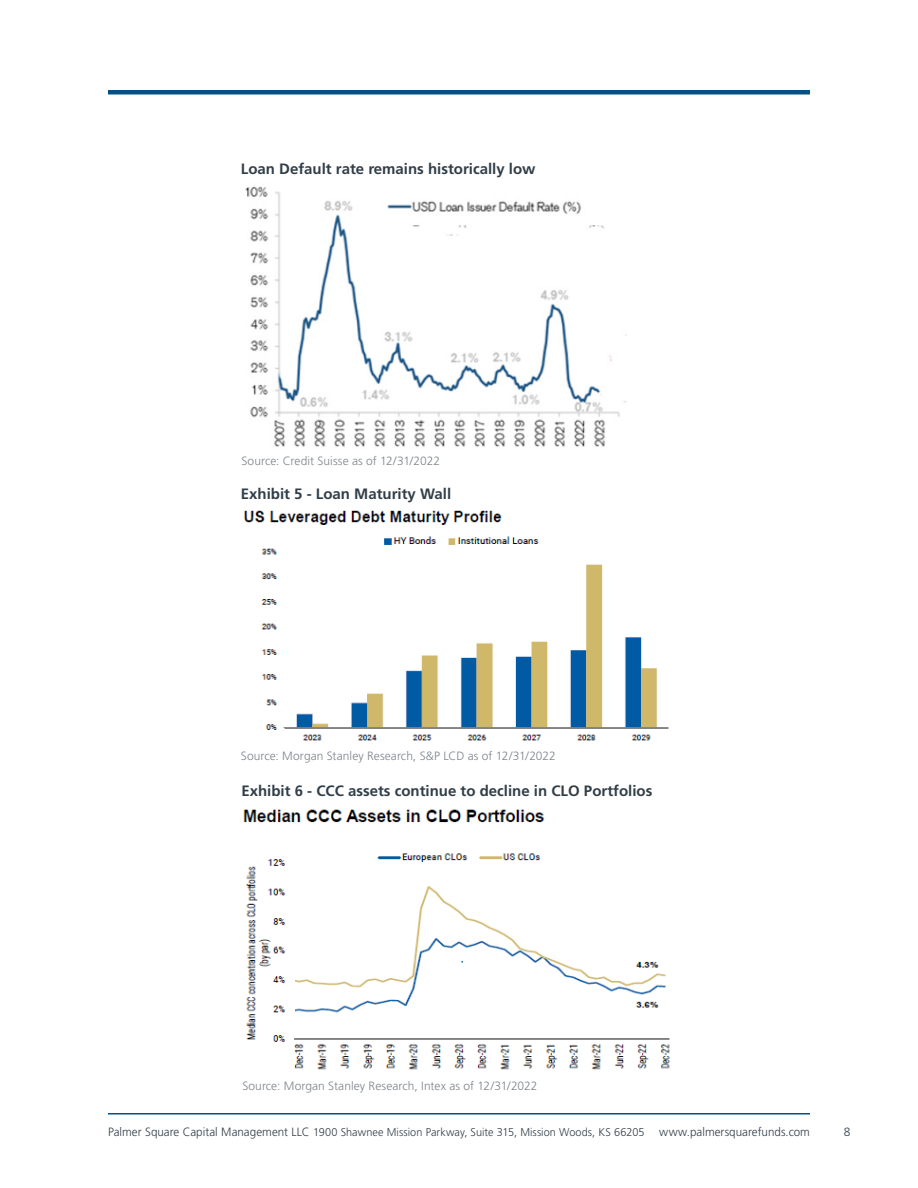
<style>
.page{position:relative;width:918px;height:1188px;background:#fff}
.page>*{position:absolute;margin:0;border:0;box-sizing:border-box;transform-origin:0 0}
.t1{font:700 15px "Frutiger LT Std";color:#313e48}
.t2{font:300 12px "Frutiger LT Std";letter-spacing:.005em;color:#7e858c}
.t3{font:300 12px "Frutiger LT Std";color:#313e48}
.s1{font-size:11.25px}
</style>
<div class="page">
<hr style="left:108px;top:1113px;width:702px;height:1px;background:#005187">
<hr style="left:108px;top:90px;width:702px;height:4px;background:#005187">
<img style="left:245px;top:186px;width:382px;height:261px">
<img style="left:243px;top:510px;width:426px;height:231px">
<img style="left:243px;top:809px;width:427px;height:261px">
<p class="t1" style="left:241px;top:160px;width:296px">Loan Default rate remains historically low</p>
<p class="t2" style="left:241px;top:454px;width:200px">Source: Credit Suisse as of 12/31/2022</p>
<p class="t1" style="left:241px;top:485px;width:212px">Exhibit 5 - Loan Maturity Wall</p>
<p class="t2" style="left:241px;top:749px;width:317px">Source: Morgan Stanley Research, S&amp;P LCD as of 12/31/2022</p>
<p class="t1" style="left:241px;top:782px;width:412px">Exhibit 6 - CCC assets continue to decline in CLO Portfolios</p>
<p class="t2" style="left:242px;top:1079px;width:297px">Source: Morgan Stanley Research, Intex as of 12/31/2022</p>
<p class="t3" style="left:108px;top:1125px;width:703px">Palmer Square Capital Management LLC <span class="s1">1900 Shawnee Mission Parkway, Suite 315, Mission Woods, KS 66205</span> www.palmersquarefunds.com</p>
<p class="t3" style="left:844px;top:1125px;width:8px">8</p>
</div>
